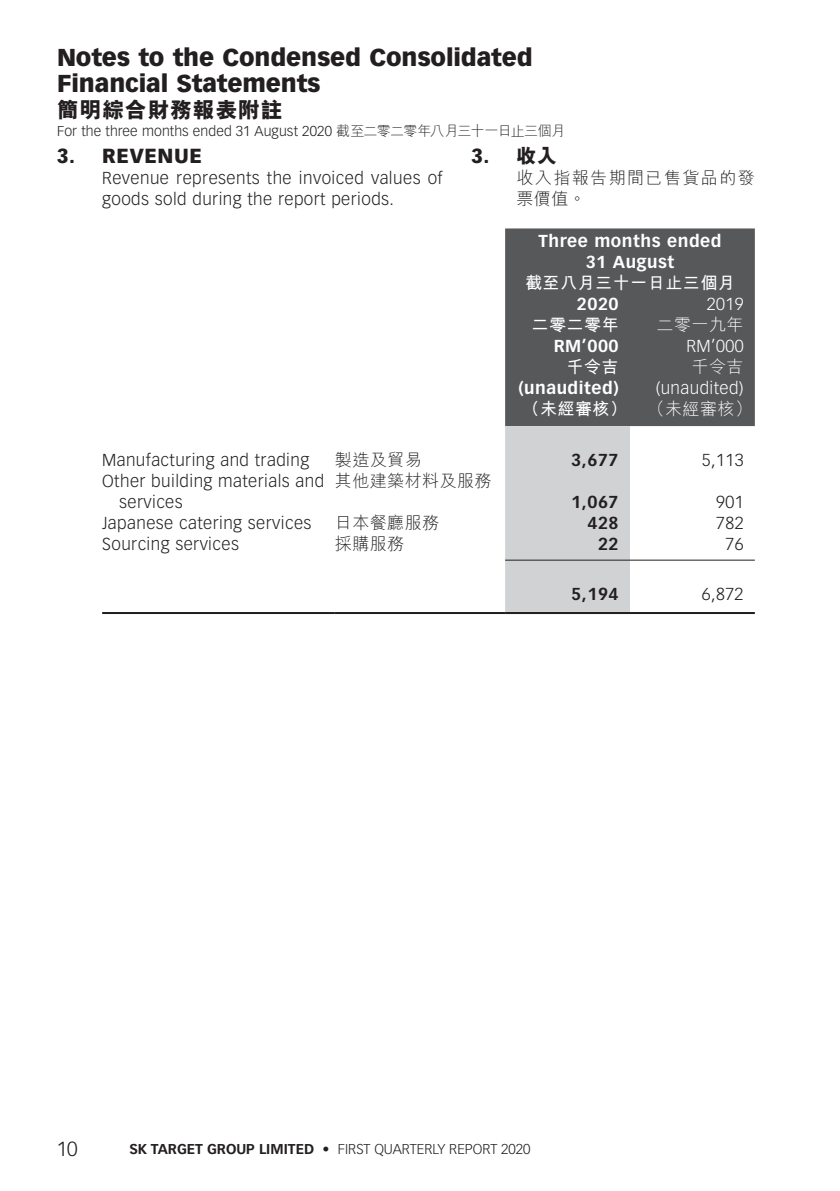
<style>
.page{position:relative;width:840px;height:1191px;background:#fff}
.page>*{position:absolute;margin:0;border:0;box-sizing:border-box;transform-origin:0 0}
.t1{font:900 24px/26px "Vectora LT Pro";letter-spacing:-.005em;color:#231f20}
.t2{font:800 22px "M Hei HK";letter-spacing:.03em;color:#231f20}
.t3{font:900 20px "Vectora LT Pro";letter-spacing:.03em;color:#231f20}
.t4{font:300 20px "Vectora LT Pro";color:#231f20}
.t5{font:300 17px/21px "Vectora LT Pro";letter-spacing:.025em;color:#231f20}
.t6{font:700 17px/21px "Vectora LT Pro";letter-spacing:.03em;color:#fff;text-align:center}
.t7{font:700 17px "M Hei HK";letter-spacing:.03em;color:#fff}
.t8{font:300 17px "M Hei HK";letter-spacing:.025em;color:#231f20}
.t9{font:300 17px "Vectora LT Pro";letter-spacing:.025em;color:#fff}
.t10{font:700 17px "Vectora LT Pro";letter-spacing:.03em;color:#231f20}
.t11{font:300 17px/21px "M Hei HK";letter-spacing:.085em;color:#231f20}
.t12{font:300 17px "M Hei HK";letter-spacing:.025em;color:#fff}
.t13{font:300 14px "Vectora LT Pro";color:#231f20}
.s1{font-family:"M Hei HK"}
.s2{font-family:"M Hei HK";font-weight:800}
.s3{font-weight:300}
.s4{font-weight:700}
</style>
<div class="page">
<div style="left:505px;top:228px;width:249px;height:198px;background:#57585a"></div>
<div style="left:505px;top:426px;width:124px;height:186px;background:#d1d2d4"></div>
<hr style="left:505px;top:559px;width:124px;height:1px;background:#231f20">
<hr style="left:629px;top:559px;width:125px;height:1px;background:#231f20">
<hr style="left:102px;top:612px;width:232px;height:2px;background:#231f20">
<hr style="left:334px;top:612px;width:171px;height:2px;background:#231f20">
<hr style="left:505px;top:612px;width:124px;height:2px;background:#231f20">
<hr style="left:629px;top:612px;width:125px;height:2px;background:#231f20">
<h1 class="t1" style="left:57px;top:44px;width:477px">Notes to the Condensed Consolidated<br>Financial Statements</h1>
<p class="t2" style="left:57px;top:95px;width:227px">簡明綜合財務報表附註</p>
<p class="t13" style="left:57px;top:123px;width:509px">For the three months ended 31 August 2020 <span class="s1">截至二零二零年八月三十一日止三個月</span></p>
<p class="t3" style="left:57px;top:143px;width:147px">3. REVENUE</p>
<p class="t5" style="left:102px;top:167px;width:342px">Revenue represents the invoiced values of goods sold during the report periods.</p>
<p class="t3" style="left:471px;top:143px;width:87px">3. <span class="s2">收入</span></p>
<p class="t11" style="left:516px;top:167px;width:240px">收入指報告期間已售貨品的發票價值。</p>
<p class="t6" style="left:538px;top:230px;width:184px">Three months ended<br>31 August</p>
<p class="t7" style="left:525px;top:271px;width:211px">截至八月三十一日止三個月</p>
<p class="t6" style="left:576px;top:293px;width:43px">2020</p>
<p class="t9" style="left:706px;top:294px;width:38px">2019</p>
<p class="t7" style="left:531px;top:313px;width:89px">二零二零年</p>
<p class="t12" style="left:656px;top:313px;width:88px">二零一九年</p>
<p class="t6" style="left:553px;top:335px;width:66px">RM’000</p>
<p class="t9" style="left:686px;top:336px;width:59px">RM’000</p>
<p class="t7" style="left:566px;top:355px;width:54px">千令吉</p>
<p class="t12" style="left:691px;top:355px;width:53px">千令吉</p>
<p class="t6" style="left:518px;top:377px;width:102px">(unaudited)</p>
<p class="t9" style="left:655px;top:378px;width:89px">(unaudited)</p>
<p class="t7" style="left:522px;top:397px;width:231px">（未經審核） <span class="s3">（未經審核）</span></p>
<p class="t5" style="left:102px;top:449px;width:208px">Manufacturing and trading</p>
<p class="t8" style="left:335px;top:448px;width:88px">製造及貿易</p>
<p class="t10" style="left:571px;top:449px;width:49px">3,677</p>
<p class="t5" style="left:701px;top:449px;width:43px">5,113</p>
<p class="t5" style="left:119px;top:470px;width:206px;text-indent:-17px">Other building materials and services</p>
<p class="t8" style="left:335px;top:469px;width:158px">其他建築材料及服務</p>
<p class="t10" style="left:571px;top:491px;width:49px">1,067</p>
<p class="t5" style="left:715px;top:491px;width:29px">901</p>
<p class="t5" style="left:102px;top:512px;width:211px">Japanese catering services</p>
<p class="t8" style="left:335px;top:511px;width:106px">日本餐廳服務</p>
<p class="t10" style="left:587px;top:512px;width:33px">428</p>
<p class="t5" style="left:715px;top:512px;width:29px">782</p>
<p class="t5" style="left:102px;top:533px;width:138px">Sourcing services</p>
<p class="t8" style="left:335px;top:532px;width:71px">採購服務</p>
<p class="t10" style="left:597px;top:533px;width:22px">22</p>
<p class="t5" style="left:725px;top:533px;width:20px">76</p>
<p class="t10" style="left:571px;top:584px;width:49px">5,194</p>
<p class="t5" style="left:701px;top:583px;width:43px">6,872</p>
<p class="t4" style="left:57px;top:1136px;width:22px">10</p>
<p class="t13" style="left:129px;top:1140px;width:402px"><span class="s4">SK TARGET GROUP LIMITED •</span> FIRST QUARTERLY REPORT 2020</p>
</div>
